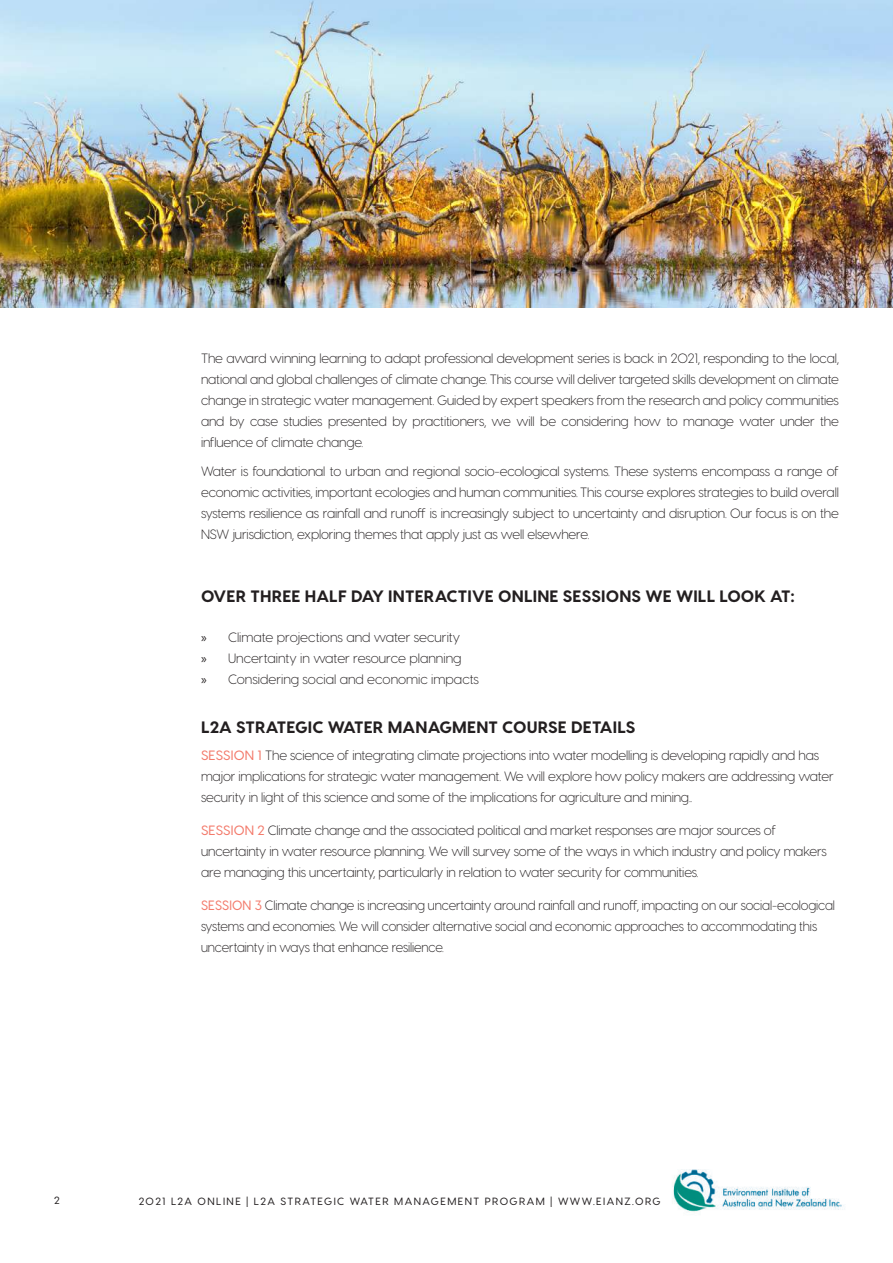
<style>
.page{position:relative;width:893px;height:1263px;background:#fff}
.page>*{position:absolute;margin:0;border:0;box-sizing:border-box;transform-origin:0 0}
.t1{font:800 16.5px "Visby CF";letter-spacing:.01em;color:#231f20}
.t2{font:300 13.5px/21px "Visby CF";letter-spacing:-.01em;color:#231f20}
.t3{font:300 13.5px/21px "Visby CF";letter-spacing:-.01em;color:#231f20;scale:.95 1}
.t4{font:500 10.5px "Visby CF";letter-spacing:.14em;color:#231f20}
.s1{font-family:"Myriad Pro";font-weight:400}
.s2{font-weight:500;color:#f37a6b}
</style>
<div class="page">
<img style="left:672px;top:1170px;width:173px;height:43px">
<img style="left:0;top:0;width:893px;height:308px">
<p class="t2" style="left:201px;top:348px;width:640px;text-align:justify">The award winning learning to adapt professional development series is back in 2021, responding to the local, national and global challenges of climate change. This course will deliver targeted skills development on climate change in strategic water management. Guided by expert speakers from the research and policy communities and by case studies presented by practitioners, we will be considering how to manage water under the influence of climate change.</p>
<p class="t2" style="left:201px;top:461px;width:639px;text-align:justify">Water is foundational to urban and regional socio-ecological systems. These systems encompass a range of economic activities, important ecologies and human communities. This course explores strategies to build overall systems resilience as rainfall and runoff is increasingly subject to uncertainty and disruption. Our focus is on the NSW jurisdiction, exploring themes that apply just as well elsewhere.</p>
<p class="t1" style="left:201px;top:586px;width:595px">OVER THREE HALF DAY INTERACTIVE ONLINE SESSIONS WE WILL LOOK AT:</p>
<p class="t2" style="left:201px;top:627px;width:280px"><span class="s1">»</span> Climate projections and water security<br><span class="s1">»</span> Uncertainty in water resource planning<br><span class="s1">»</span> Considering social and economic impacts</p>
<p class="t1" style="left:201px;top:716px;width:436px">L2A STRATEGIC WATER MANAGMENT COURSE DETAILS</p>
<p class="t2" style="left:201px;top:744px;width:634px"><span class="s2">SESSION 1</span> The science of integrating climate projections into water modelling is developing rapidly and has major implications for strategic water management. We will explore how policy makers are addressing water security in light of this science and some of the implications for agriculture and mining..</p>
<p class="t2" style="left:201px;top:819px;width:627px"><span class="s2">SESSION 2</span> Climate change and the associated political and market responses are major sources of uncertainty in water resource planning. We will survey some of the ways in which industry and policy makers are managing this uncertainty, particularly in relation to water security for communities.</p>
<p class="t3" style="left:201px;top:894px;width:669px"><span class="s2">SESSION 3</span> Climate change is increasing uncertainty around rainfall and runoff, impacting on our social-ecological systems and economies. We will consider alternative social and economic approaches to accommodating this uncertainty in ways that enhance resilience.</p>
<p class="t4" style="left:54px;top:1194px;width:7px">2</p>
<p class="t4" style="left:139px;top:1195px;width:523px">2021 L2A ONLINE | L2A STRATEGIC WATER MANAGEMENT PROGRAM | WWW.EIANZ.ORG</p>
</div>
